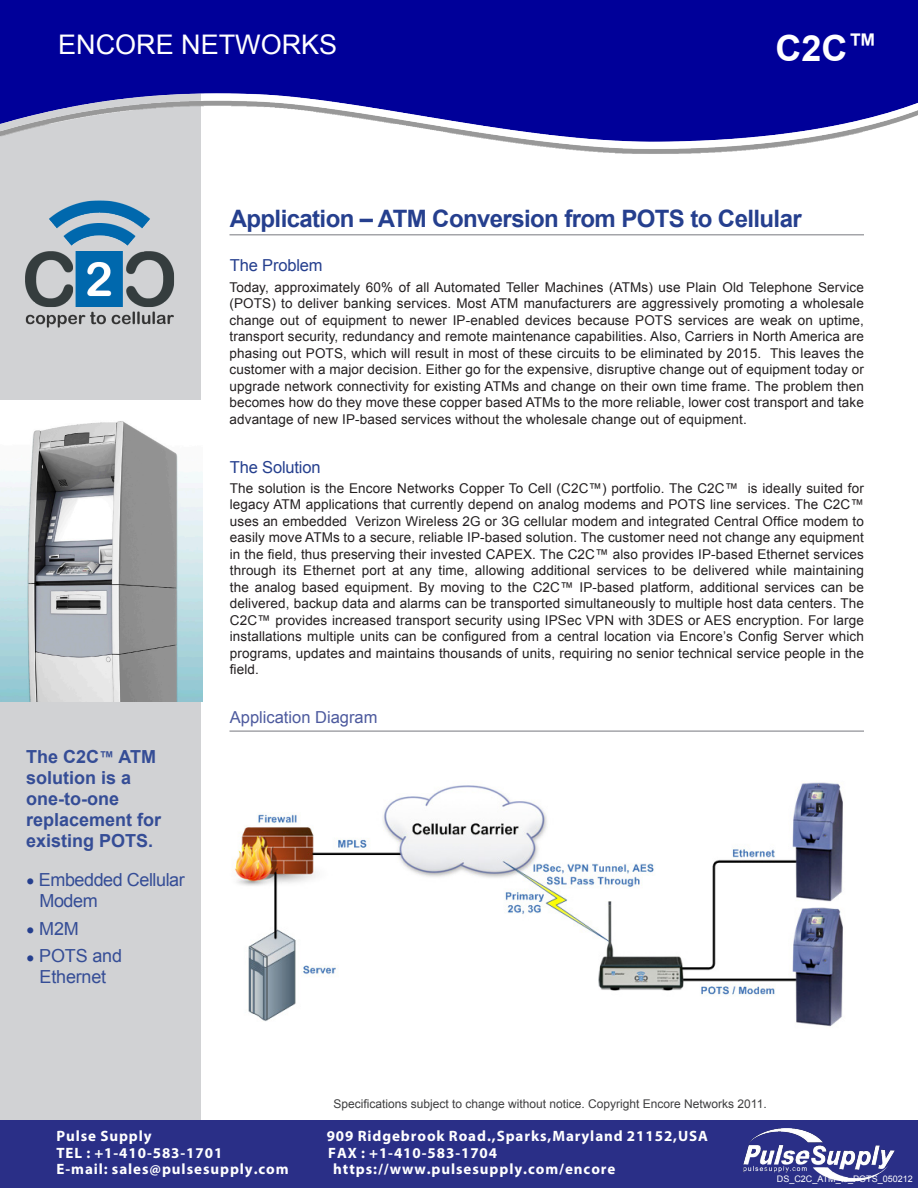
<style>
.page{position:relative;width:918px;height:1188px;background:#fff}
.page>*{position:absolute;margin:0;border:0;box-sizing:border-box;transform-origin:0 0}
.t1{font:700 36px "Arial";color:#fff}
.t2{font:27px "Arial";color:#fff}
.t3{font:700 24px "Arial";letter-spacing:-.025em;color:#253f8e}
.t4{font:700 18px/21px "Arial";color:#354d96}
.t5{font:18px/21px "Arial";letter-spacing:-.025em;color:#354d96}
.t6{font:16.5px "Arial";letter-spacing:-.01em;color:#253f8e}
.t7{font:16.5px "Arial";color:#4d5a9e}
.t8{font:700 15px "Myriad Pro";letter-spacing:.06em;color:#fff}
.t9{font:13.5px/16.5px "Arial";letter-spacing:.01em;color:#231f20;text-align:justify}
.t10{font:12px "Arial";color:#3e3e3f}
.t11{font:9px "Arial";color:#fff}
.s1{font-size:15px}
.s2{font-size:24px;color:#253f8e}
</style>
<div class="page">
<div style="left:0;top:198px;width:201px;height:922px;background:#d1d2d4"></div>
<div style="left:0;top:1120px;width:918px;height:68px;background:#2a2f87"></div>
<img style="left:0;top:0;width:918px;height:198px">
<hr style="left:230px;top:234px;width:634px;height:2px;background:#a4a5a9">
<img style="left:0;top:401px;width:202px;height:301px">
<hr style="left:230px;top:730px;width:634px;height:2px;background:#a4a5a9">
<img style="left:22px;top:198px;width:154px;height:131px">
<img style="left:234px;top:782px;width:609px;height:245px">
<img style="left:744px;top:1129px;width:150px;height:52px">
<h2 class="t2" style="left:58px;top:27px;width:281px">ENCORE NETWORKS</h2>
<h1 class="t1" style="left:775px;top:24px;width:104px">C2C<sup>™</sup></h1>
<h3 class="t3" style="left:230px;top:202px;width:574px">Application – ATM Conversion from POTS to Cellular</h3>
<p class="t6" style="left:230px;top:254px;width:94px">The Problem</p>
<p class="t9" style="left:230px;top:279px;width:636px">Today, approximately 60% of all Automated Teller Machines (ATMs) use Plain Old Telephone Service (POTS) to deliver banking services. Most ATM manufacturers are aggressively promoting a wholesale change out of equipment to newer IP-enabled devices because POTS services are weak on uptime, transport security, redundancy and remote maintenance capabilities. Also, Carriers in North America are phasing out POTS, which will result in most of these circuits to be eliminated by 2015. This leaves the customer with a major decision. Either go for the expensive, disruptive change out of equipment today or upgrade network connectivity for existing ATMs and change on their own time frame. The problem then becomes how do they move these copper based ATMs to the more reliable, lower cost transport and take advantage of new IP-based services without the wholesale change out of equipment.</p>
<h3 class="t4" style="left:26px;top:747px;width:137px">The C2C<span class="s1">™</span> ATM solution is a one-to-one replacement for existing POTS.</h3>
<h3 class="t5" style="left:40px;top:869px;width:147px;text-indent:-13px"><span class="s2">•</span> Embedded Cellular<br>Modem</h3>
<h3 class="t5" style="left:26px;top:918px;width:54px"><span class="s2">•</span> M2M</h3>
<h3 class="t5" style="left:26px;top:946px;width:98px;text-align:center"><span class="s2">•</span> POTS and<br>Ethernet</h3>
<p class="t6" style="left:230px;top:456px;width:92px">The Solution</p>
<p class="t9" style="left:230px;top:480px;width:636px">The solution is the Encore Networks Copper To Cell (C2C™) portfolio. The C2C™ is ideally suited for legacy ATM applications that currently depend on analog modems and POTS line services. The C2C™ uses an embedded Verizon Wireless 2G or 3G cellular modem and integrated Central Office modem to easily move ATMs to a secure, reliable IP-based solution. The customer need not change any equipment in the field, thus preserving their invested CAPEX. The C2C™ also provides IP-based Ethernet services through its Ethernet port at any time, allowing additional services to be delivered while maintaining the analog based equipment. By moving to the C2C™ IP-based platform, additional services can be delivered, backup data and alarms can be transported simultaneously to multiple host data centers. The C2C™ provides increased transport security using IPSec VPN with 3DES or AES encryption. For large installations multiple units can be configured from a central location via Encore’s Config Server which programs, updates and maintains thousands of units, requiring no senior technical service people in the field.</p>
<p class="t7" style="left:230px;top:706px;width:149px">Application Diagram</p>
<p class="t10" style="left:333px;top:1096px;width:435px">Specifications subject to change without notice. Copyright Encore Networks 2011.</p>
<p class="t8" style="left:56px;top:1126px;width:97px">Pulse Supply</p>
<p class="t8" style="left:327px;top:1126px;width:383px">909 Ridgebrook Road.,Sparks,Maryland 21152,USA</p>
<p class="t8" style="left:56px;top:1143px;width:167px">TEL : +1-410-583-1701</p>
<p class="t8" style="left:328px;top:1143px;width:170px">FAX : +1-410-583-1704</p>
<p class="t8" style="left:56px;top:1159px;width:234px">E-mail: sales@pulsesupply.com</p>
<p class="t8" style="left:333px;top:1159px;width:284px">https://www.pulsesupply.com/encore</p>
<p class="t11" style="left:777px;top:1173px;width:137px">DS_C2C_ATM_to_POTS_050212</p>
</div>
